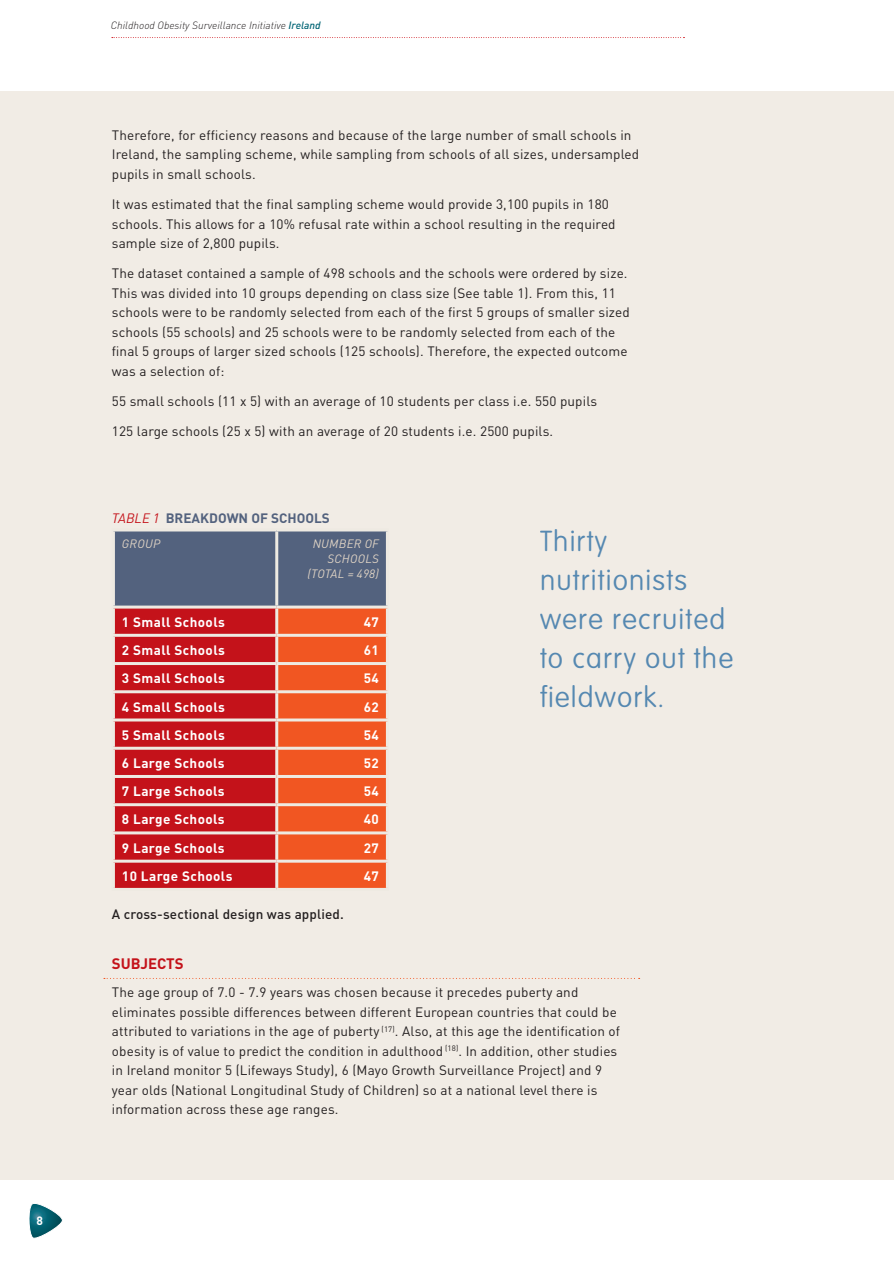
<style>
.page{position:relative;width:894px;height:1264px;background:#fff}
.page>*{position:absolute;margin:0;border:0;box-sizing:border-box;transform-origin:0 0}
.t1{font:100 28.5px/39px "VAG Rounded";letter-spacing:.04em;color:#5a94c6}
.sub_head{font:700 15px "DIN";color:#c4121a}
.body{font:13.5px/19.5px "DIN";letter-spacing:.01em;color:#231f20}
.graph_1{font:700 13.5px "DIN";letter-spacing:.03em;color:#fff}
.bold_din_in_text{font:500 13.5px "DIN";letter-spacing:.01em;color:#231f20}
.table_head{font:700 13.5px "DIN";color:#53627e}
.graph_heads{font:italic 12px/15px "DIN";letter-spacing:.02em;color:#e0d4c5;text-align:right}
.t2{font:700 12px "DIN";color:#fff}
.t3{font:italic 300 10.5px "DIN";color:#231f20}
.s1{font-weight:500;color:#016474}
.s2{font-weight:400;font-style:italic;color:#c4121a}
</style>
<div class="page">
<div style="left:0;top:91px;width:894px;height:1088px;background:#f1ece5"></div>
<svg style="left:112px;top:37px;width:572px;height:1px"></svg>
<svg style="left:29px;top:1203px;width:34px;height:36px"></svg>
<svg style="left:104px;top:978px;width:536px;height:1px"></svg>
<svg style="left:115px;top:531px;width:271px;height:357px;background:#b83b35"></svg>
<hr style="left:275px;top:531px;width:3px;height:75px;background:#eeeae2">
<hr style="left:275px;top:609px;width:3px;height:25px;background:#eeeae2">
<hr style="left:112px;top:634px;width:165px;height:3px;background:#eeeae2">
<hr style="left:277px;top:634px;width:112px;height:3px;background:#eeeae2">
<hr style="left:275px;top:637px;width:3px;height:25px;background:#eeeae2">
<hr style="left:112px;top:662px;width:165px;height:3px;background:#eeeae2">
<hr style="left:277px;top:662px;width:112px;height:3px;background:#eeeae2">
<hr style="left:275px;top:665px;width:3px;height:25px;background:#eeeae2">
<hr style="left:112px;top:690px;width:165px;height:3px;background:#eeeae2">
<hr style="left:277px;top:690px;width:112px;height:3px;background:#eeeae2">
<hr style="left:275px;top:693px;width:3px;height:25px;background:#eeeae2">
<hr style="left:112px;top:718px;width:165px;height:3px;background:#eeeae2">
<hr style="left:277px;top:718px;width:112px;height:3px;background:#eeeae2">
<hr style="left:275px;top:721px;width:3px;height:26px;background:#eeeae2">
<hr style="left:112px;top:747px;width:165px;height:3px;background:#eeeae2">
<hr style="left:277px;top:747px;width:112px;height:3px;background:#eeeae2">
<hr style="left:275px;top:750px;width:3px;height:25px;background:#eeeae2">
<hr style="left:112px;top:775px;width:165px;height:3px;background:#eeeae2">
<hr style="left:277px;top:775px;width:112px;height:3px;background:#eeeae2">
<hr style="left:275px;top:778px;width:3px;height:25px;background:#eeeae2">
<hr style="left:112px;top:803px;width:165px;height:3px;background:#eeeae2">
<hr style="left:277px;top:803px;width:112px;height:3px;background:#eeeae2">
<hr style="left:275px;top:806px;width:3px;height:25px;background:#eeeae2">
<hr style="left:112px;top:831px;width:165px;height:3px;background:#eeeae2">
<hr style="left:277px;top:831px;width:112px;height:3px;background:#eeeae2">
<hr style="left:275px;top:834px;width:3px;height:26px;background:#eeeae2">
<hr style="left:112px;top:860px;width:165px;height:3px;background:#eeeae2">
<hr style="left:277px;top:860px;width:112px;height:3px;background:#eeeae2">
<hr style="left:275px;top:863px;width:3px;height:25px;background:#eeeae2">
<hr style="left:112px;top:606px;width:165px;height:3px;background:#eeeae2">
<hr style="left:277px;top:606px;width:112px;height:3px;background:#eeeae2">
<p class="t2" style="left:37px;top:1212px;width:8px">8</p>
<p class="t3" style="left:111px;top:18px;width:211px">Childhood Obesity Surveillance Initiative <span class="s1">Ireland</span></p>
<p class="body" style="left:112px;top:125px;width:529px">Therefore, for efficiency reasons and because of the large number of small schools in<br>Ireland, the sampling scheme, while sampling from schools of all sizes, undersampled pupils in small schools.</p>
<p class="body" style="left:112px;top:194px;width:505px">It was estimated that the final sampling scheme would provide 3,100 pupils in 180 schools. This allows for a 10% refusal rate within a school resulting in the required sample size of 2,800 pupils.</p>
<p class="body" style="left:112px;top:263px;width:519px">The dataset contained a sample of 498 schools and the schools were ordered by size.<br>This was divided into 10 groups depending on class size (See table 1). From this, 11 schools were to be randomly selected from each of the first 5 groups of smaller sized schools (55 schools) and 25 schools were to be randomly selected from each of the final 5 groups of larger sized schools (125 schools). Therefore, the expected outcome was a selection of:</p>
<p class="body" style="left:112px;top:391px;width:487px">55 small schools (11 x 5) with an average of 10 students per class i.e. 550 pupils</p>
<p class="body" style="left:112px;top:421px;width:443px">125 large schools (25 x 5) with an average of 20 students i.e. 2500 pupils.</p>
<p class="table_head" style="left:112px;top:509px;width:73px"><span class="s2">TABLE 1</span> Breakdo</p>
<p class="table_head" style="left:227px;top:509px;width:104px">wn of schools</p>
<p class="graph_heads" style="left:122px;top:536px;width:39px">GROUP</p>
<p class="graph_heads" style="left:313px;top:536px;width:68px">NUMBER OF<br>SCHOOLS</p>
<p class="graph_heads" style="left:307px;top:566px;width:73px">(TOTAL = 498)</p>
<p class="graph_1" style="left:122px;top:613px;width:105px">1 Small Schools</p>
<p class="graph_1" style="left:364px;top:613px;width:17px">47</p>
<p class="graph_1" style="left:122px;top:641px;width:105px">2 Small Schools</p>
<p class="graph_1" style="left:364px;top:641px;width:17px">61</p>
<p class="graph_1" style="left:122px;top:670px;width:105px">3 Small Schools</p>
<p class="graph_1" style="left:364px;top:670px;width:17px">54</p>
<p class="graph_1" style="left:122px;top:698px;width:105px">4 Small Schools</p>
<p class="graph_1" style="left:364px;top:698px;width:17px">62</p>
<p class="graph_1" style="left:122px;top:726px;width:105px">5 Small Schools</p>
<p class="graph_1" style="left:364px;top:726px;width:17px">54</p>
<p class="graph_1" style="left:122px;top:754px;width:104px">6 Large Schools</p>
<p class="graph_1" style="left:364px;top:754px;width:17px">52</p>
<p class="graph_1" style="left:122px;top:782px;width:104px">7 Large Schools</p>
<p class="graph_1" style="left:364px;top:782px;width:17px">54</p>
<p class="graph_1" style="left:122px;top:811px;width:104px">8 Large Schools</p>
<p class="graph_1" style="left:364px;top:811px;width:17px">40</p>
<p class="graph_1" style="left:122px;top:839px;width:104px">9 Large Schools</p>
<p class="graph_1" style="left:364px;top:839px;width:17px">27</p>
<p class="graph_1" style="left:122px;top:867px;width:112px">10 Large Schools</p>
<p class="graph_1" style="left:364px;top:867px;width:17px">47</p>
<p class="bold_din_in_text" style="left:112px;top:906px;width:234px">A cross-sectional design was applied.</p>
<p class="sub_head" style="left:112px;top:954px;width:46px">Subjects</p>
<p class="body" style="left:112px;top:982px;width:510px">The age group of 7.0 - 7.9 years was chosen because it precedes puberty and eliminates possible differences between different European countries that could be attributed to variations in the age of puberty <sup>(17)</sup>. Also, at this age the identification of obesity is of value to predict the condition in adulthood <sup>(18)</sup>. In addition, other studies in Ireland monitor 5 (Lifeways Study), 6 (Mayo Growth Surveillance Project) and 9 year olds (National Longitudinal Study of Children) so at a national level there is information across these age ranges.</p>
<h1 class="t1" style="left:540px;top:521px;width:195px">Thirty nutritionists were recruited to carry out the fieldwork.</h1>
</div>
